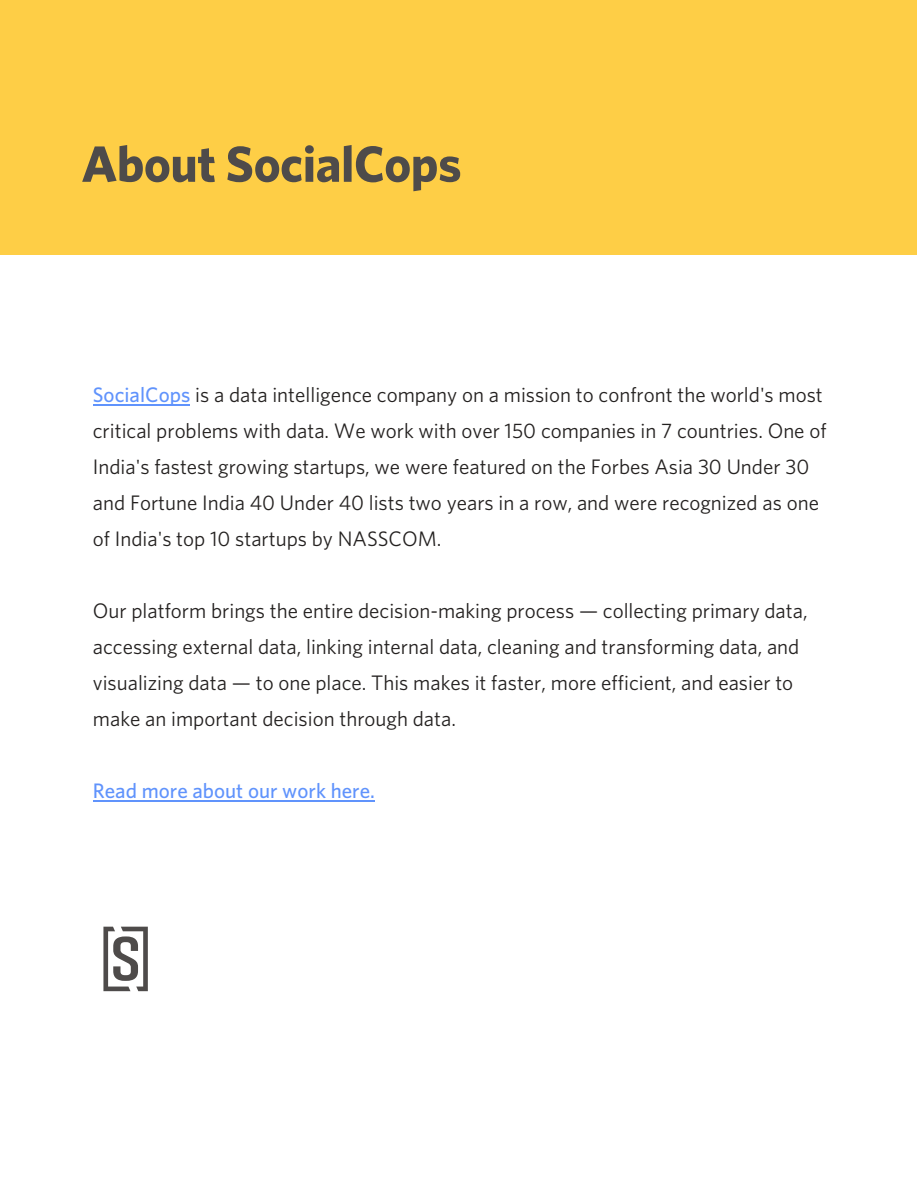
<style>
.page{position:relative;width:918px;height:1188px;background:#fff}
.page>*{position:absolute;margin:0;border:0;box-sizing:border-box;transform-origin:0 0}
.t1{font:700 51px "Whitney HTF";letter-spacing:-.01em;color:#4e4b4a}
.t2{font:21px/36px "Whitney HTF";color:#242120}
.t3{font:500 21px "Whitney HTF";color:#6093fc}
.s1{font-weight:500;color:#6093fc}
</style>
<div class="page">
<hr style="left:93px;top:800px;width:282px;height:2px;background:#6093fc">
<hr style="left:93px;top:404px;width:97px;height:2px;background:#6093fc">
<svg style="left:103px;top:927px;width:45px;height:64px"></svg>
<div style="left:0;top:0;width:917px;height:255px;background:#fece46"></div>
<h1 class="t1" style="left:81px;top:133px;width:382px">About SocialCops</h1>
<p class="t2" style="left:93px;top:376px;width:735px"><span class="s1">SocialCops</span> is a data intelligence company on a mission to confront the world's most critical problems with data. We work with over 150 companies in 7 countries. One of India's fastest growing startups, we were featured on the Forbes Asia 30 Under 30 and Fortune India 40 Under 40 lists two years in a row, and were recognized as one of India's top 10 startups by NASSCOM.</p>
<p class="t2" style="left:93px;top:592px;width:716px">Our platform brings the entire decision-making process — collecting primary data, accessing external data, linking internal data, cleaning and transforming data, and visualizing data — to one place. This makes it faster, more efficient, and easier to make an important decision through data.</p>
<p class="t3" style="left:93px;top:778px;width:284px">Read more about our work here.</p>
</div>
